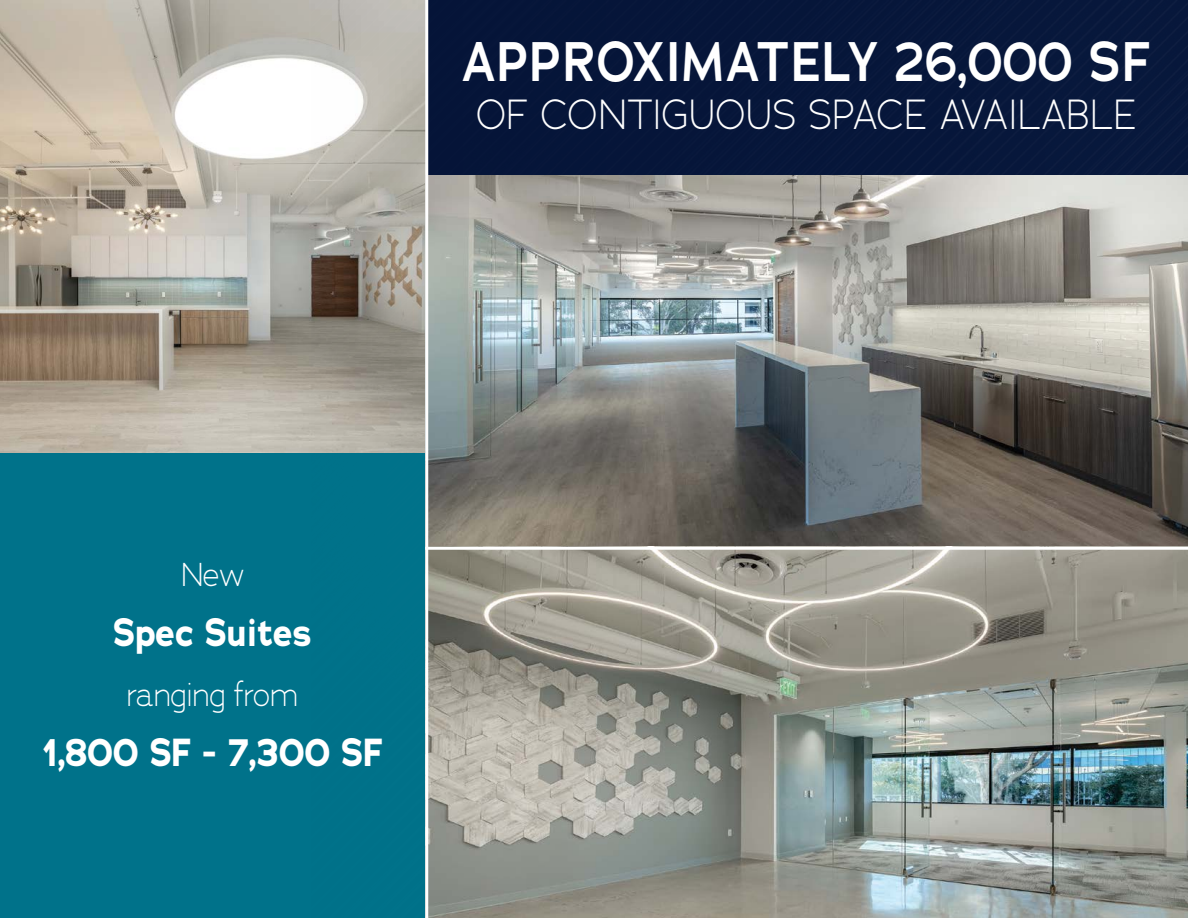
<style>
.page{position:relative;width:1188px;height:918px;background:#fff}
.page>*{position:absolute;margin:0;border:0;box-sizing:border-box;transform-origin:0 0}
.t1{font:600 55.5px "Adrianna";letter-spacing:.005em;color:#fff;scale:.89 1}
.t2{font:300 42px "Adrianna";letter-spacing:.035em;color:#fff;scale:.9 1}
.t3{font:700 39px "Adrianna";letter-spacing:-.01em;color:#fff;scale:.9 1}
.t4{font:300 33px "Adrianna";letter-spacing:-.01em;color:#fff;scale:.9 1}
</style>
<div class="page">
<img style="left:0;top:0;width:1188px;height:918px">
<img style="left:428px;top:176px;width:760px;height:742px">
<hr style="left:425px;top:547px;width:763px;height:3px;background:#fff">
<hr style="left:425px;top:0;width:3px;height:918px;background:#fff">
<p class="t1" style="left:462px;top:26px;width:777px">APPROXIMATELY 26,000 SF</p>
<p class="t2" style="left:477px;top:88px;width:734px">OF CONTIGUOUS SPACE AVAILABLE</p>
<p class="t4" style="left:181px;top:554px;width:71px">New</p>
<p class="t3" style="left:113px;top:606px;width:222px">Spec Suites</p>
<p class="t4" style="left:127px;top:674px;width:192px">ranging from</p>
<p class="t3" style="left:42px;top:726px;width:381px">1,800 SF - 7,300 SF</p>
</div>
